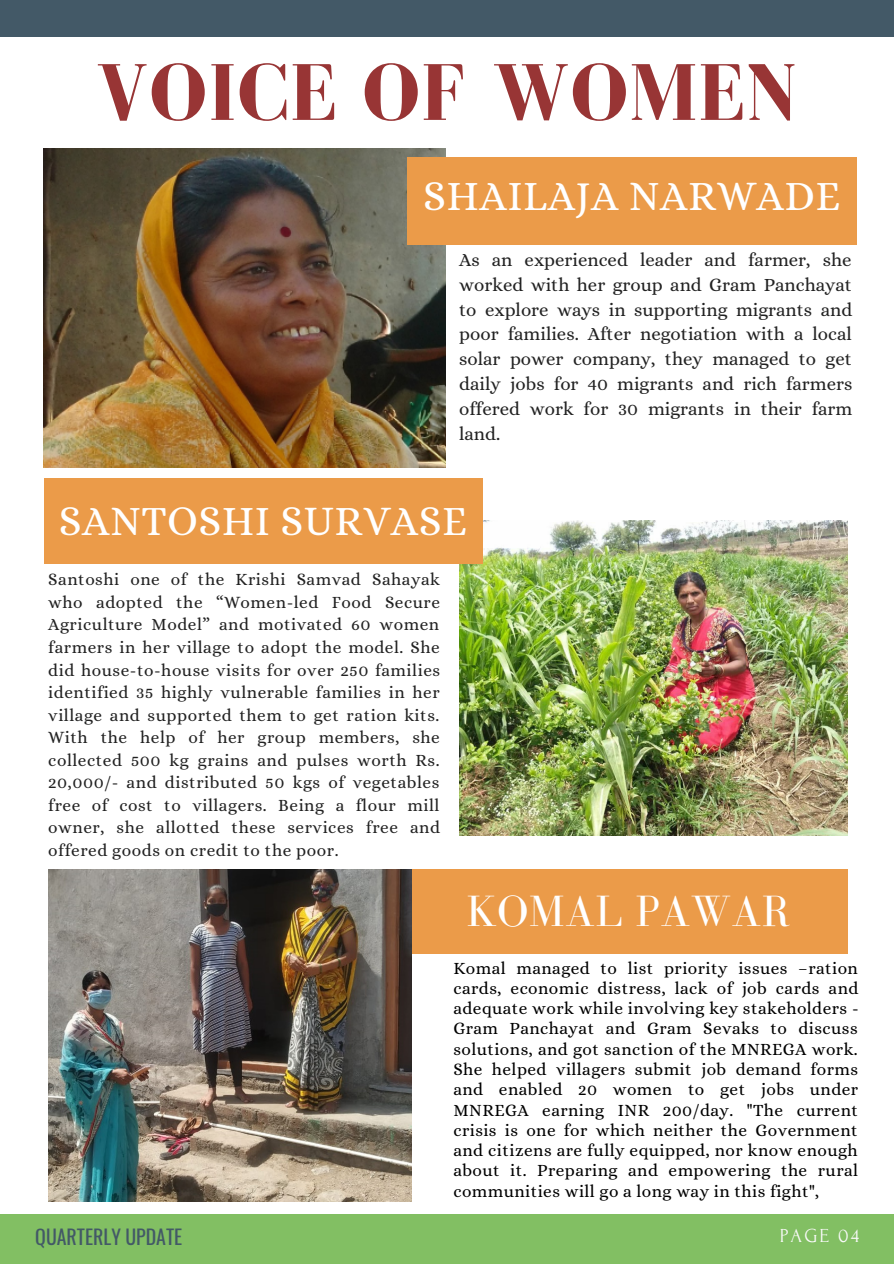
<style>
.page{position:relative;width:894px;height:1264px;background:#fff}
.page>*{position:absolute;margin:0;border:0;box-sizing:border-box;transform-origin:0 0}
.t1{font:700 82.5px "Bodoni FLF";letter-spacing:.01em;color:#983535}
.t2{font:45px "Bodoni FLF";letter-spacing:.01em;color:#fff}
.t3{font:42px "Alice";letter-spacing:.01em;color:#fff}
.t4{font:19.8px "Oswald";color:#435967}
.t5{font:19.8px "Forum";letter-spacing:.1em;color:#fafafa}
.t6{font:18.75px/24.8px "Alice";color:#222;text-align:justify}
.t7{font:17.25px/22.5px "Alice";letter-spacing:.03em;color:#222;text-align:justify}
.t8{font:17.25px/20.2px "Alice";letter-spacing:.025em;color:#000;text-align:justify}
</style>
<div class="page">
<div style="left:0;top:0;width:893px;height:37px;background:#435967"></div>
<img style="left:44px;top:148px;width:401px;height:319px">
<img style="left:459px;top:521px;width:388px;height:314px">
<div style="left:407px;top:157px;width:449px;height:87px;background:#eb9b49"></div>
<div style="left:44px;top:478px;width:438px;height:85px;background:#eb9b49"></div>
<div style="left:411px;top:869px;width:436px;height:84px;background:#eb9b49"></div>
<div style="left:0;top:1214px;width:893px;height:49px;background:#82bf63"></div>
<img style="left:48px;top:869px;width:363px;height:332px">
<p class="t1" style="left:96px;top:48px;width:701px">VOICE OF WOMEN</p>
<p class="t3" style="left:423px;top:172px;width:418px">SHAILAJA NARWADE</p>
<p class="t6" style="left:459px;top:247px;width:394px">As an experienced leader and farmer, she worked with her group and Gram Panchayat to explore ways in supporting migrants and poor families. After negotiation with a local solar power company, they managed to get daily jobs for 40 migrants and rich farmers offered work for 30 migrants in their farm land.</p>
<p class="t3" style="left:59px;top:496px;width:409px">SANTOSHI SURVASE</p>
<p class="t7" style="left:48px;top:568px;width:393px">Santoshi one of the Krishi Samvad Sahayak who adopted the “Women-led Food Secure Agriculture Model” and motivated 60 women farmers in her village to adopt the model. She did house-to-house visits for over 250 families identified 35 highly vulnerable families in her village and supported them to get ration kits.<br>With the help of her group members, she collected 500 kg grains and pulses worth Rs.<br>20,000/- and distributed 50 kgs of vegetables free of cost to villagers. Being a flour mill owner, she allotted these services free and offered goods on credit to the poor.</p>
<p class="t2" style="left:466px;top:887px;width:325px">KOMAL PAWAR</p>
<p class="t8" style="left:453px;top:957px;width:406px">Komal managed to list priority issues –ration cards, economic distress, lack of job cards and adequate work while involving key stakeholders - Gram Panchayat and Gram Sevaks to discuss solutions, and got sanction of the MNREGA work.<br>She helped villagers submit job demand forms and enabled 20 women to get jobs under MNREGA earning INR 200/day. "The current crisis is one for which neither the Government and citizens are fully equipped, nor know enough about it. Preparing and empowering the rural communities will go a long way in this fight",</p>
<p class="t4" style="left:35px;top:1221px;width:148px">QUARTERLY UPDATE</p>
<p class="t5" style="left:779px;top:1224px;width:81px">PAGE 04</p>
</div>
